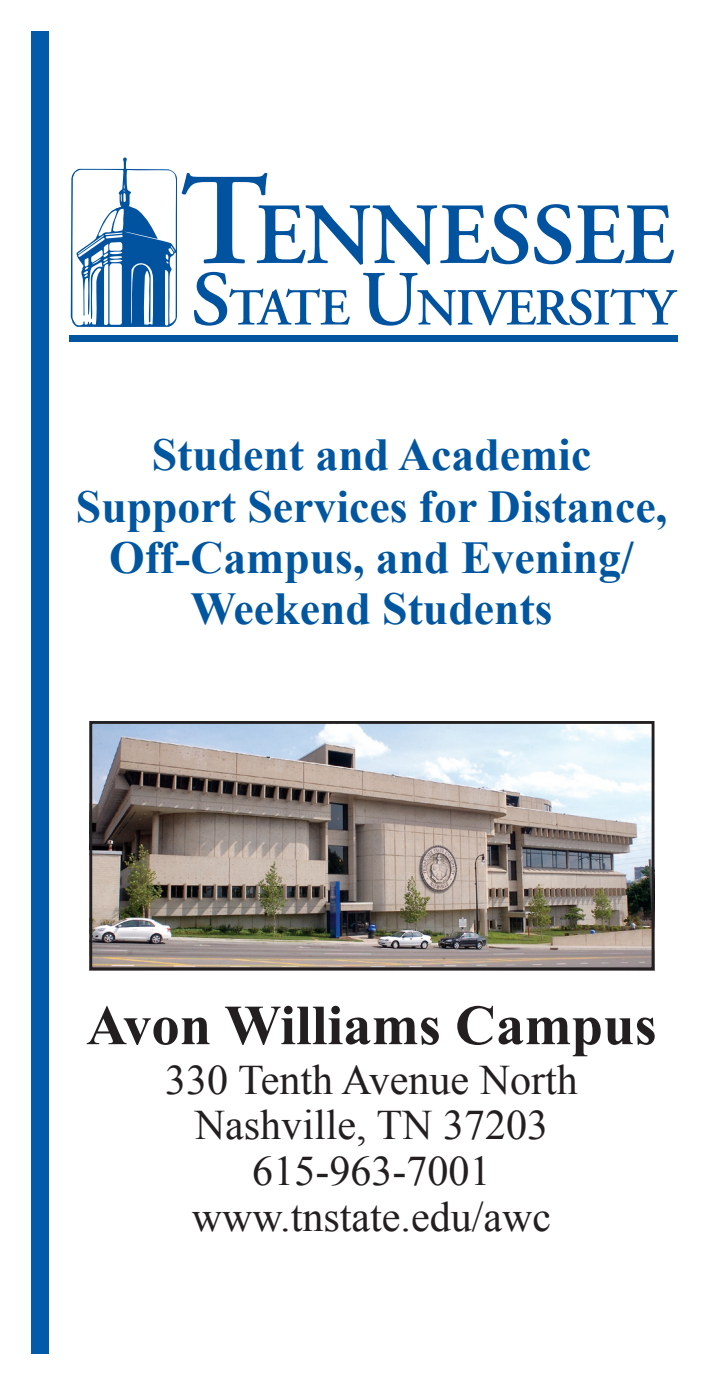
<style>
.page{position:relative;width:715px;height:1386px;background:#fff}
.page>*{position:absolute;margin:0;border:0;box-sizing:border-box;transform-origin:0 0}
.t1{font:700 56.7px "Times New Roman";color:#231f20}
.t2{font:700 45.68px/51.1px "Times New Roman";color:#01569f;text-align:center}
.t3{font:42px "Times New Roman";color:#231f20}
</style>
<div class="page">
<svg style="left:71px;top:158px;width:606px;height:169px"></svg>
<div style="left:69px;top:335px;width:608px;height:7px;background:#01569f"></div>
<img style="left:93px;top:725px;width:557px;height:241px">
<div style="left:89px;top:721px;width:565px;height:249px;border:3px solid #231f20"></div>
<div style="left:32px;top:32px;width:17px;height:1322px;background:#015aaa"></div>
<p class="t2" style="left:151px;top:428px;width:441px">Student and Academic</p>
<p class="t2" style="left:76px;top:480px;width:592px">Support Services for Distance,<br>Off-Campus, and Evening/<br>Weekend Students</p>
<p class="t1" style="left:86px;top:986px;width:571px">Avon Williams Campus</p>
<p class="t3" style="left:165px;top:1051px;width:414px">330 Tenth Avenue North</p>
<p class="t3" style="left:195px;top:1097px;width:354px">Nashville, TN 37203</p>
<p class="t3" style="left:252px;top:1143px;width:240px">615-963-7001</p>
<p class="t3" style="left:192px;top:1188px;width:361px">www.tnstate.edu/awc</p>
</div>
